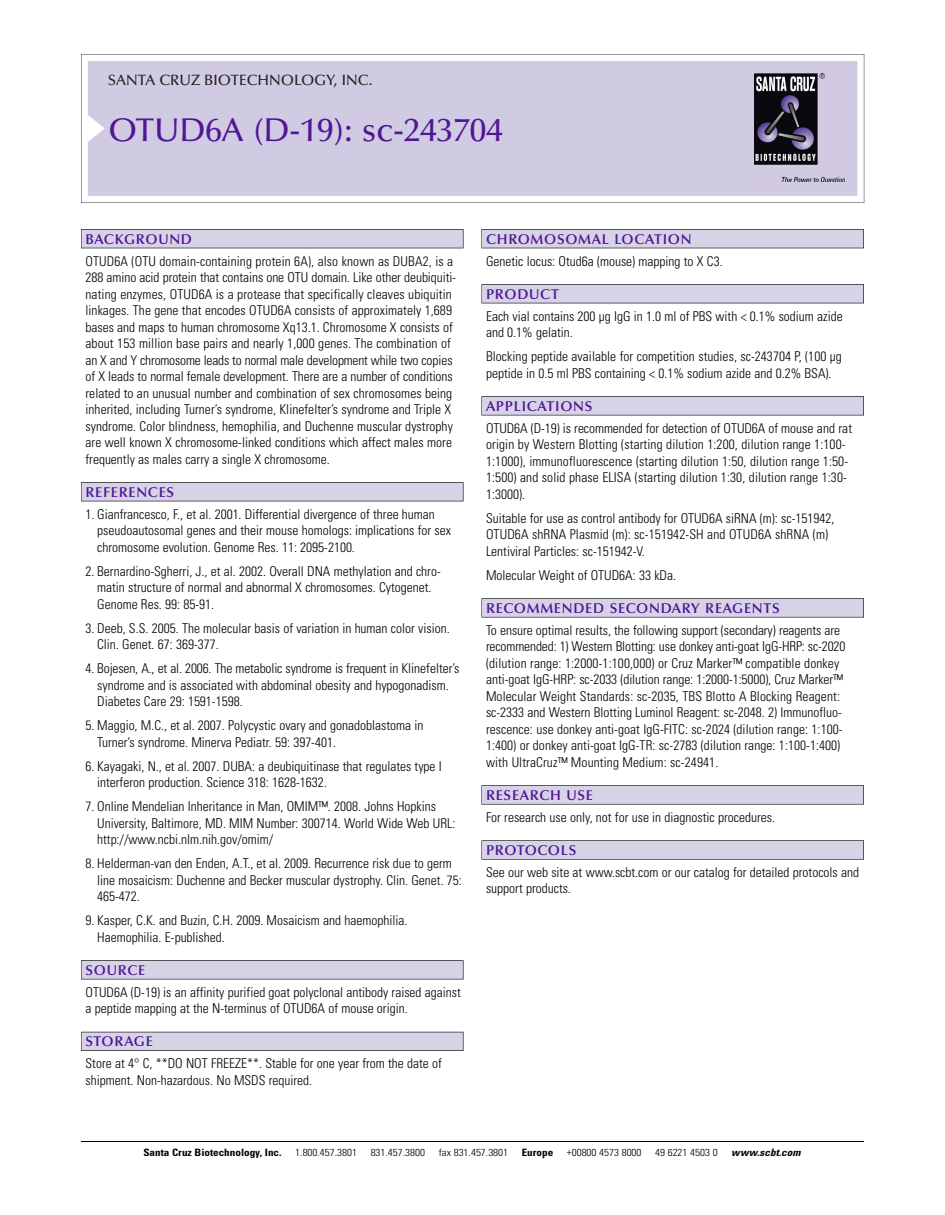
<style>
.page{position:relative;width:945px;height:1215px;background:#fff}
.page>*{position:absolute;margin:0;border:0;box-sizing:border-box;transform-origin:0 0}
.t1{font:500 33px "Optima";color:#511695}
.t2{font:500 15px "Optima";color:#231f20}
.t3{font:600 14.25px "Optima";letter-spacing:.05em;color:#511695}
.t4{font:300 condensed 13.5px/16.5px "Univers";color:#000}
.t5{font:300 condensed 10.2px "Univers";color:#000;scale:1.1 1}
.t6{font:700 condensed 10.2px "Univers";color:#000;scale:1.1 1}
.t7{font:italic 700 condensed 10.2px "Univers";letter-spacing:.005em;color:#000;scale:1.1 1}
</style>
<div class="page">
<svg style="left:81px;top:54px;width:783px;height:149px"></svg>
<div style="left:88px;top:61px;width:769px;height:135px;background:#d1cae3"></div>
<img style="left:754px;top:74px;width:91px;height:108px">
<div style="left:81px;top:229px;width:382px;height:19px;background:#525156"></div>
<div style="left:81px;top:230px;width:382px;height:18px;background:#d7d3e7"></div>
<div style="left:81px;top:482px;width:382px;height:19px;background:#525155"></div>
<div style="left:81px;top:483px;width:382px;height:18px;background:#d7d3e7"></div>
<div style="left:81px;top:960px;width:382px;height:19px;background:#545357"></div>
<div style="left:81px;top:961px;width:382px;height:18px;background:#d7d3e7"></div>
<div style="left:81px;top:1032px;width:382px;height:19px;background:#54535a"></div>
<div style="left:81px;top:1032px;width:382px;height:18px;background:#d7d3e7"></div>
<div style="left:482px;top:229px;width:382px;height:19px;background:#525156"></div>
<div style="left:482px;top:230px;width:381px;height:18px;background:#d7d3e7"></div>
<div style="left:482px;top:284px;width:382px;height:19px;background:#525155"></div>
<div style="left:482px;top:285px;width:381px;height:18px;background:#d7d3e7"></div>
<div style="left:482px;top:396px;width:382px;height:19px;background:#545357"></div>
<div style="left:482px;top:397px;width:381px;height:18px;background:#d7d3e7"></div>
<div style="left:482px;top:598px;width:382px;height:19px;background:#575759"></div>
<div style="left:482px;top:599px;width:381px;height:18px;background:#d7d3e7"></div>
<svg style="left:482px;top:785px;width:382px;height:20px"></svg>
<div style="left:482px;top:786px;width:381px;height:18px;background:#d7d3e7"></div>
<div style="left:482px;top:840px;width:382px;height:20px;background:#626263"></div>
<div style="left:482px;top:841px;width:381px;height:18px;background:#d7d3e7"></div>
<hr style="left:81px;top:1141px;width:783px;height:1px;background:#000">
<p class="t2" style="left:108px;top:74px;width:266px">SANTA CRUZ BIOTECHNOLOGY, INC.</p>
<h1 class="t1" style="left:108px;top:117px;width:396px">OTUD6A (D-19): sc-243704</h1>
<p class="t3" style="left:86px;top:233px;width:108px">BACKGROUND</p>
<p class="t4" style="left:86px;top:254px;width:372px">OTUD6A (OTU domain-containing protein 6A), also known as DUBA2, is a 288 amino acid protein that contains one OTU domain. Like other deubiquiti&shy;nating enzymes, OTUD6A is a protease that specifically cleaves ubiquitin linkages. The gene that encodes OTUD6A consists of approximately 1,689 bases and maps to human chromosome Xq13.1. Chromosome X consists of about 153 million base pairs and nearly 1,000 genes. The combination of an X and Y chromosome leads to normal male development while two copies of X leads to normal female development. There are a number of conditions related to an unusual number and combination of sex chromosomes being inherited, including Turner’s syndrome, Klinefelter’s syndrome and Triple X syndrome. Color blindness, hemophilia, and Duchenne muscular dystrophy are well known X chromosome-linked conditions which affect males more frequently as males carry a single X chromosome.</p>
<p class="t3" style="left:86px;top:486px;width:90px">REFERENCES</p>
<p class="t4" style="left:97px;top:507px;width:355px;text-indent:-12px">1. Gianfrancesco, F., et al. 2001. Differential divergence of three human pseudoautosomal genes and their mouse homologs: implications for sex chromosome evolution. Genome Res. 11: 2095-2100.</p>
<p class="t4" style="left:97px;top:564px;width:345px;text-indent:-12px">2. Bernardino-Sgherri, J., et al. 2002. Overall DNA methylation and chro&shy;matin structure of normal and abnormal X chromosomes. Cytogenet.<br>Genome Res. 99: 85-91.</p>
<p class="t4" style="left:97px;top:621px;width:354px;text-indent:-12px">3. Deeb, S.S. 2005. The molecular basis of variation in human color vision.<br>Clin. Genet. 67: 369-377.</p>
<p class="t4" style="left:97px;top:661px;width:364px;text-indent:-12px">4. Bojesen, A., et al. 2006. The metabolic syndrome is frequent in Klinefelter’s syndrome and is associated with abdominal obesity and hypogonadism.<br>Diabetes Care 29: 1591-1598.</p>
<p class="t4" style="left:97px;top:718px;width:328px;text-indent:-12px">5. Maggio, M.C., et al. 2007. Polycystic ovary and gonadoblastoma in<br>Turner’s syndrome. Minerva Pediatr. 59: 397-401.</p>
<p class="t4" style="left:97px;top:759px;width:346px;text-indent:-12px">6. Kayagaki, N., et al. 2007. DUBA: a deubiquitinase that regulates type I interferon production. Science 318: 1628-1632.</p>
<p class="t4" style="left:97px;top:799px;width:360px;text-indent:-12px">7. Online Mendelian Inheritance in Man, OMIM™. 2008. Johns Hopkins<br>University, Baltimore, MD. MIM Number: 300714. World Wide Web URL: http://www.ncbi.nlm.nih.gov/omim/</p>
<p class="t4" style="left:97px;top:856px;width:366px;text-indent:-12px">8. Helderman-van den Enden, A.T., et al. 2009. Recurrence risk due to germ line mosaicism: Duchenne and Becker muscular dystrophy. Clin. Genet. 75:<br>465-472.</p>
<p class="t4" style="left:97px;top:913px;width:312px;text-indent:-12px">9. Kasper, C.K. and Buzin, C.H. 2009. Mosaicism and haemophilia.<br>Haemophilia. E-published.</p>
<p class="t3" style="left:86px;top:964px;width:61px">SOURCE</p>
<p class="t4" style="left:86px;top:985px;width:377px">OTUD6A (D-19) is an affinity purified goat polyclonal antibody raised against a peptide mapping at the N-terminus of OTUD6A of mouse origin.</p>
<p class="t3" style="left:86px;top:1036px;width:69px">STORAGE</p>
<p class="t4" style="left:86px;top:1056px;width:358px">Store at 4° C, **DO NOT FREEZE**. Stable for one year from the date of shipment. Non-hazardous. No MSDS required.</p>
<p class="t3" style="left:486px;top:233px;width:207px">CHROMOSOMAL LOCATION</p>
<p class="t4" style="left:486px;top:254px;width:238px">Genetic locus: Otud6a (mouse) mapping to X C3.</p>
<p class="t3" style="left:486px;top:288px;width:74px">PRODUCT</p>
<p class="t4" style="left:486px;top:309px;width:358px">Each vial contains 200 µg IgG in 1.0 ml of PBS with &lt; 0.1% sodium azide and 0.1% gelatin.</p>
<p class="t4" style="left:486px;top:349px;width:357px">Blocking peptide available for competition studies, sc-243704 P, (100 µg peptide in 0.5 ml PBS containing &lt; 0.1% sodium azide and 0.2% BSA).</p>
<p class="t3" style="left:486px;top:400px;width:108px">APPLICATIONS</p>
<p class="t4" style="left:486px;top:421px;width:368px">OTUD6A (D-19) is recommended for detection of OTUD6A of mouse and rat origin by Western Blotting (starting dilution 1:200, dilution range 1:100- 1:1000), immunofluorescence (starting dilution 1:50, dilution range 1:50- 1:500) and solid phase ELISA (starting dilution 1:30, dilution range 1:30- 1:3000).</p>
<p class="t4" style="left:486px;top:511px;width:350px">Suitable for use as control antibody for OTUD6A siRNA (m): sc-151942,<br>OTUD6A shRNA Plasmid (m): sc-151942-SH and OTUD6A shRNA (m)<br>Lentiviral Particles: sc-151942-V.</p>
<p class="t4" style="left:486px;top:568px;width:192px">Molecular Weight of OTUD6A: 33 kDa.</p>
<p class="t3" style="left:486px;top:602px;width:295px">RECOMMENDED SECONDARY REAGENTS</p>
<p class="t4" style="left:486px;top:623px;width:361px">To ensure optimal results, the following support (secondary) reagents are recommended: 1) Western Blotting: use donkey anti-goat IgG-HRP: sc-2020 (dilution range: 1:2000-1:100,000) or Cruz Marker™ compatible donkey anti-goat IgG-HRP: sc-2033 (dilution range: 1:2000-1:5000), Cruz Marker™ Molecular Weight Standards: sc-2035, TBS Blotto A Blocking Reagent: sc-2333 and Western Blotting Luminol Reagent: sc-2048. 2) Immunofluo&shy;rescence: use donkey anti-goat IgG-FITC: sc-2024 (dilution range: 1:100- 1:400) or donkey anti-goat IgG-TR: sc-2783 (dilution range: 1:100-1:400) with UltraCruz™ Mounting Medium: sc-24941.</p>
<p class="t3" style="left:486px;top:789px;width:109px">RESEARCH USE</p>
<p class="t4" style="left:486px;top:810px;width:290px">For research use only, not for use in diagnostic procedures.</p>
<p class="t3" style="left:486px;top:844px;width:92px">PROTOCOLS</p>
<p class="t4" style="left:486px;top:865px;width:375px">See our web site at www.scbt.com or our catalog for detailed protocols and support products.</p>
<p class="t6" style="left:143px;top:1148px;width:127px">Santa Cruz Biotechnology, Inc.</p>
<p class="t5" style="left:295px;top:1148px;width:58px">1.800.457.3801</p>
<p class="t5" style="left:371px;top:1148px;width:51px">831.457.3800</p>
<p class="t5" style="left:439px;top:1148px;width:65px">fax 831.457.3801</p>
<p class="t6" style="left:522px;top:1148px;width:30px">Europe</p>
<p class="t5" style="left:567px;top:1148px;width:69px">+00800 4573 8000</p>
<p class="t5" style="left:655px;top:1148px;width:58px">49 6221 4503 0</p>
<p class="t7" style="left:731px;top:1148px;width:64px">www.scbt.com</p>
</div>
